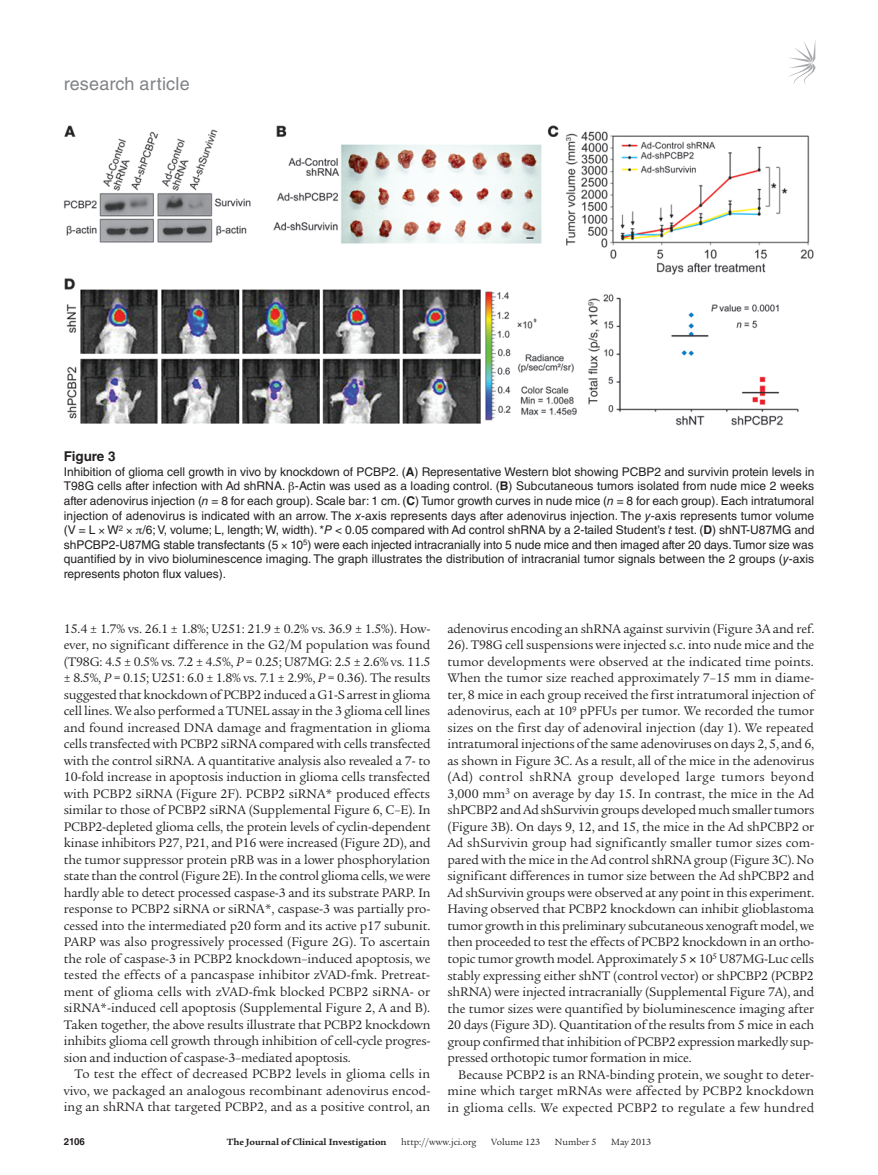
<style>
.page{position:relative;width:878px;height:1175px;background:#fff}
.page>*{position:absolute;margin:0;border:0;box-sizing:border-box;transform-origin:0 0}
.t1{font:18px "Helvetica LT Std";letter-spacing:.01em;color:#808285}
.t2{font:13.5px/16.5px "Legacy Serif Std";letter-spacing:-.01em;color:#231f20;text-align:justify}
.t3{font:700 13.5px "Helvetica LT Std";color:#231f20}
.t4{font:12px/14.7px "Helvetica LT Std";letter-spacing:.005em;color:#231f20;text-align:justify}
.t5{font:9.75px "Legacy Serif Std";color:#231f20}
.t6{font:700 9.75px "Legacy Serif Std";color:#231f20}
.t7{font:700 9.75px "Helvetica LT Std";color:#231f20}
.s1{font-weight:700}
.s2{font-style:italic}
</style>
<div class="page">
<svg style="left:789px;top:42px;width:26px;height:43px"></svg>
<img style="left:64px;top:125px;width:750px;height:300px">
<h1 class="t1" style="left:64px;top:73px;width:127px">research article</h1>
<p class="t3" style="left:64px;top:448px;width:53px">Figure 3</p>
<p class="t4" style="left:64px;top:464px;width:752px">Inhibition of glioma cell growth in vivo by knockdown of PCBP2. (<span class="s1">A</span>) Representative Western blot showing PCBP2 and survivin protein levels in T98G cells after infection with Ad shRNA. -Actin was used as a loading control. (<span class="s1">B</span>) Subcutaneous tumors isolated from nude mice 2 weeks after adenovirus injection (<span class="s2">n</span> = 8 for each group). Scale bar: 1 cm. (<span class="s1">C</span>) Tumor growth curves in nude mice (<span class="s2">n</span> = 8 for each group). Each intratumoral injection of adenovirus is indicated with an arrow. The <span class="s2">x</span>-axis represents days after adenovirus injection. The <span class="s2">y</span>-axis represents tumor volume (V = L W<sup>2</sup></p>
<p class="t4" style="left:64px;top:522px;width:752px;text-indent:78px">/6; V, volume; L, length; W, width). *<span class="s2">P</span> &lt; 0.05 compared with Ad control shRNA by a 2-tailed Student’s <span class="s2">t</span> test. (<span class="s1">D</span>) shNT-U87MG and shPCBP2-U87MG stable transfectants (5 10<sup>5</sup>) were each injected intracranially into 5 nude mice and then imaged after 20 days. Tumor size was quantified by in vivo bioluminescence imaging. The graph illustrates the distribution of intracranial tumor signals between the 2 groups (<span class="s2">y</span>-axis represents photon flux values).</p>
<p class="t2" style="left:64px;top:620px;width:368px">15.4 ± 1.7% vs. 26.1 ± 1.8%; U251: 21.9 ± 0.2% vs. 36.9 ± 1.5%). How&shy;ever, no significant difference in the G2/M population was found (T98G: 4.5 ± 0.5% vs. 7.2 ± 4.5%, <span class="s2">P</span> = 0.25; U87MG: 2.5 ± 2.6% vs. 11.5 ± 8.5%, <span class="s2">P</span> = 0.15; U251: 6.0 ± 1.8% vs. 7.1 ± 2.9%, <span class="s2">P</span> = 0.36). The results suggested that knockdown of PCBP2 induced a G1-S arrest in glioma cell lines. We also performed a TUNEL assay in the 3 glioma cell lines and found increased DNA damage and fragmentation in glioma cells transfected with PCBP2 siRNA compared with cells transfected with the control siRNA. A quantitative analysis also revealed a 7- to 10-fold increase in apoptosis induction in glioma cells transfected with PCBP2 siRNA (Figure 2F). PCBP2 siRNA* produced effects similar to those of PCBP2 siRNA (Supplemental Figure 6, C–E). In PCBP2-depleted glioma cells, the protein levels of cyclin-dependent kinase inhibitors P27, P21, and P16 were increased (Figure 2D), and the tumor suppressor protein pRB was in a lower phosphorylation state than the control (Figure 2E). In the control glioma cells, we were hardly able to detect processed caspase-3 and its substrate PARP. In response to PCBP2 siRNA or siRNA*, caspase-3 was partially pro&shy;cessed into the intermediated p20 form and its active p17 subunit.<br>PARP was also progressively processed (Figure 2G). To ascertain the role of caspase-3 in PCBP2 knockdown–induced apoptosis, we tested the effects of a pancaspase inhibitor zVAD-fmk. Pretreat&shy;ment of glioma cells with zVAD-fmk blocked PCBP2 siRNA- or siRNA*-induced cell apoptosis (Supplemental Figure 2, A and B).<br>Taken together, the above results illustrate that PCBP2 knockdown inhibits glioma cell growth through inhibition of cell-cycle progres&shy;sion and induction of caspase-3–mediated apoptosis.</p>
<p class="t2" style="left:64px;top:1066px;width:368px;text-indent:11px">To test the effect of decreased PCBP2 levels in glioma cells in vivo, we packaged an analogous recombinant adenovirus encod&shy;ing an shRNA that targeted PCBP2, and as a positive control, an</p>
<p class="t2" style="left:447px;top:620px;width:368px">adenovirus encoding an shRNA against survivin (Figure 3A and ref.<br>26). T98G cell suspensions were injected s.c. into nude mice and the tumor developments were observed at the indicated time points.<br>When the tumor size reached approximately 7–15 mm in diame&shy;ter, 8 mice in each group received the first intratumoral injection of adenovirus, each at 10<sup>9</sup> pPFUs per tumor. We recorded the tumor sizes on the first day of adenoviral injection (day 1). We repeated intratumoral injections of the same adenoviruses on days 2, 5, and 6, as shown in Figure 3C. As a result, all of the mice in the adenovirus (Ad) control shRNA group developed large tumors beyond 3,000 mm<sup>3</sup> on average by day 15. In contrast, the mice in the Ad shPCBP2 and Ad shSurvivin groups developed much smaller tumors (Figure 3B). On days 9, 12, and 15, the mice in the Ad shPCBP2 or Ad shSurvivin group had significantly smaller tumor sizes com&shy;pared with the mice in the Ad control shRNA group (Figure 3C). No significant differences in tumor size between the Ad shPCBP2 and Ad shSurvivin groups were observed at any point in this experiment.<br>Having observed that PCBP2 knockdown can inhibit glioblastoma tumor growth in this preliminary subcutaneous xenograft model, we then proceeded to test the effects of PCBP2 knockdown in an ortho&shy;topic tumor growth model. Approximately 5 10<sup>5</sup> U87MG-Luc cells stably expressing either shNT (control vector) or shPCBP2 (PCBP2 shRNA) were injected intracranially (Supplemental Figure 7A), and the tumor sizes were quantified by bioluminescence imaging after 20 days (Figure 3D). Quantitation of the results from 5 mice in each group confirmed that inhibition of PCBP2 expression markedly sup&shy;pressed orthotopic tumor formation in mice.</p>
<p class="t2" style="left:447px;top:1066px;width:368px;text-indent:11px">Because PCBP2 is an RNA-binding protein, we sought to deter&shy;mine which target mRNAs were affected by PCBP2 knockdown in glioma cells. We expected PCBP2 to regulate a few hundred</p>
<p class="t7" style="left:64px;top:1135px;width:23px">2106</p>
<p class="t6" style="left:227px;top:1135px;width:161px">The Journal of Clinical Investigation</p>
<p class="t5" style="left:401px;top:1136px;width:77px">http://www.jci.org</p>
<p class="t5" style="left:491px;top:1136px;width:50px">Volume 123</p>
<p class="t5" style="left:555px;top:1136px;width:43px">Number 5</p>
<p class="t5" style="left:611px;top:1136px;width:41px">May 2013</p>
</div>
